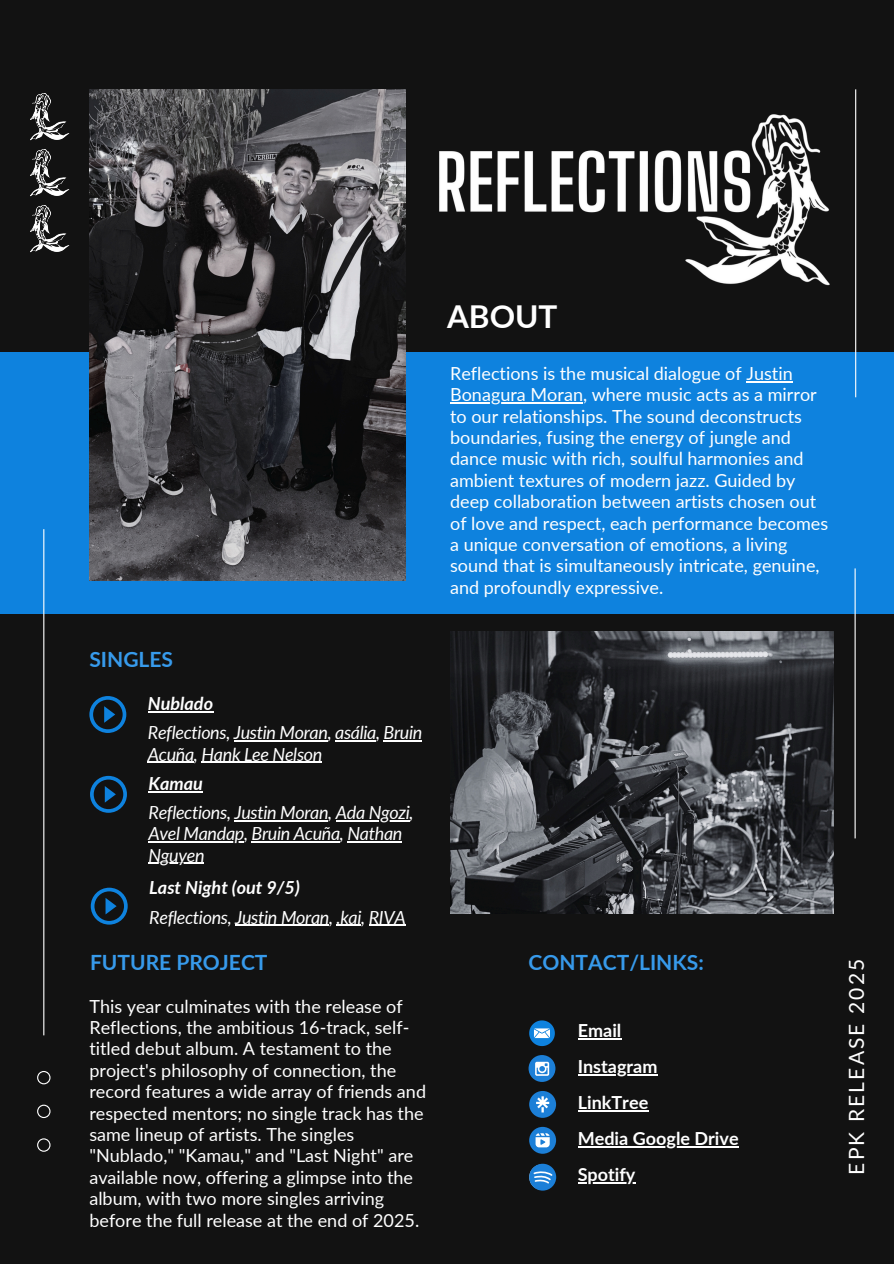
<style>
.page{position:relative;width:894px;height:1264px;background:#fff}
.page>*{position:absolute;margin:0;border:0;box-sizing:border-box;transform-origin:0 0}
.t1{font:700 31.5px "Lato";color:#fff}
.t2{font:700 21px "Lato";color:#379aeb}
.t3{font:21px "Lato";letter-spacing:.1em;color:#fff}
.t4{font:18px/21.5px "Lato";color:#fff}
.t5{font:italic 18px/21.5px "Lato";letter-spacing:-.02em;color:#fff}
.t6{font:700 18px/36px "Lato";color:#fff}
.t7{font:italic 700 18px "Lato";color:#fff}
</style>
<div class="page">
<div style="left:0;top:0;width:893px;height:1263px;background:#121212"></div>
<div style="left:0;top:352px;width:893px;height:262px;background:#0e82de"></div>
<img style="left:89px;top:89px;width:316px;height:491px">
<img style="left:450px;top:632px;width:382px;height:281px">
<svg style="left:89px;top:696px;width:37px;height:37px"></svg>
<svg style="left:90px;top:775px;width:37px;height:37px"></svg>
<svg style="left:91px;top:887px;width:37px;height:37px"></svg>
<svg style="left:529px;top:1020px;width:25px;height:26px"></svg>
<hr style="left:854px;top:89px;width:2px;height:308px;background:#fff">
<hr style="left:43px;top:529px;width:1px;height:506px;background:#fff">
<svg style="left:37px;top:1071px;width:13px;height:13px"></svg>
<svg style="left:37px;top:1104px;width:13px;height:14px"></svg>
<svg style="left:37px;top:1138px;width:13px;height:13px"></svg>
<hr style="left:854px;top:568px;width:1px;height:270px;background:#fff">
<img style="left:31px;top:93px;width:39px;height:159px">
<img style="left:439px;top:89px;width:418px;height:241px">
<div style="left:528px;top:1055px;width:27px;height:26px;background:#1c7fd7;border-radius:50%"></div>
<svg style="left:535px;top:1061px;width:14px;height:14px"></svg>
<div style="left:529px;top:1090px;width:27px;height:27px;background:#1c7fd7;border-radius:50%"></div>
<svg style="left:536px;top:1096px;width:13px;height:16px"></svg>
<svg style="left:529px;top:1126px;width:27px;height:27px"></svg>
<svg style="left:535px;top:1133px;width:14px;height:14px"></svg>
<svg style="left:529px;top:1163px;width:27px;height:27px"></svg>
<hr style="left:148px;top:711px;width:65px;height:1px;background:#fff">
<hr style="left:234px;top:740px;width:93px;height:1px;background:#fff">
<hr style="left:335px;top:740px;width:41px;height:1px;background:#fff">
<hr style="left:383px;top:740px;width:39px;height:1px;background:#fff">
<hr style="left:148px;top:761px;width:46px;height:1px;background:#fff">
<hr style="left:201px;top:761px;width:121px;height:1px;background:#fff">
<hr style="left:148px;top:791px;width:55px;height:1px;background:#fff">
<hr style="left:234px;top:820px;width:94px;height:1px;background:#fff">
<hr style="left:336px;top:820px;width:73px;height:1px;background:#fff">
<hr style="left:148px;top:841px;width:96px;height:1px;background:#fff">
<hr style="left:251px;top:841px;width:89px;height:1px;background:#fff">
<hr style="left:347px;top:841px;width:55px;height:1px;background:#fff">
<hr style="left:148px;top:862px;width:56px;height:2px;background:#fff">
<hr style="left:235px;top:924px;width:94px;height:2px;background:#fff">
<hr style="left:336px;top:924px;width:25px;height:2px;background:#fff">
<hr style="left:369px;top:924px;width:36px;height:2px;background:#fff">
<hr style="left:746px;top:381px;width:46px;height:1px;background:#fff">
<hr style="left:450px;top:402px;width:133px;height:1px;background:#fff">
<hr style="left:577px;top:1037px;width:44px;height:2px;background:#fff">
<hr style="left:577px;top:1074px;width:80px;height:1px;background:#fff">
<hr style="left:577px;top:1110px;width:71px;height:1px;background:#fff">
<hr style="left:577px;top:1146px;width:161px;height:1px;background:#fff">
<hr style="left:577px;top:1182px;width:58px;height:1px;background:#fff">
<p class="t2" style="left:89px;top:646px;width:85px">SINGLES</p>
<p class="t7" style="left:148px;top:692px;width:67px">Nublado</p>
<p class="t5" style="left:148px;top:721px;width:276px">Reflections, Justin Moran, asália, Bruin<br>Acuña, Hank Lee Nelson</p>
<p class="t7" style="left:148px;top:772px;width:56px">Kamau</p>
<p class="t5" style="left:148px;top:801px;width:266px">Reflections, Justin Moran, Ada Ngozi,<br>Avel Mandap, Bruin Acuña, Nathan<br>Nguyen</p>
<p class="t7" style="left:149px;top:876px;width:152px">Last Night (out 9/5)</p>
<p class="t5" style="left:149px;top:906px;width:258px">Reflections, Justin Moran, .kai, RIVA</p>
<p class="t2" style="left:90px;top:949px;width:179px">FUTURE PROJECT</p>
<p class="t4" style="left:89px;top:994px;width:338px">This year culminates with the release of Reflections, the ambitious 16-track, self&shy;titled debut album. A testament to the project's philosophy of connection, the record features a wide array of friends and respected mentors; no single track has the same lineup of artists. The singles "Nublado," "Kamau," and "Last Night" are available now, offering a glimpse into the album, with two more singles arriving before the full release at the end of 2025.</p>
<h1 class="t1" style="left:447px;top:297px;width:112px">ABOUT</h1>
<p class="t4" style="left:450px;top:362px;width:379px">Reflections is the musical dialogue of Justin Bonagura Moran, where music acts as a mirror to our relationships. The sound deconstructs boundaries, fusing the energy of jungle and dance music with rich, soulful harmonies and ambient textures of modern jazz. Guided by deep collaboration between artists chosen out of love and respect, each performance becomes a unique conversation of emotions, a living sound that is simultaneously intricate, genuine, and profoundly expressive.</p>
<p class="t2" style="left:528px;top:949px;width:177px">CONTACT/LINKS:</p>
<p class="t3" style="left:843px;top:1174px;width:217px;rotate:-90deg">EPK RELEASE 2025</p>
<p class="t6" style="left:577px;top:1011px;width:162px">Email<br>Instagram<br>LinkTree<br>Media Google Drive<br>Spotify</p>
</div>
